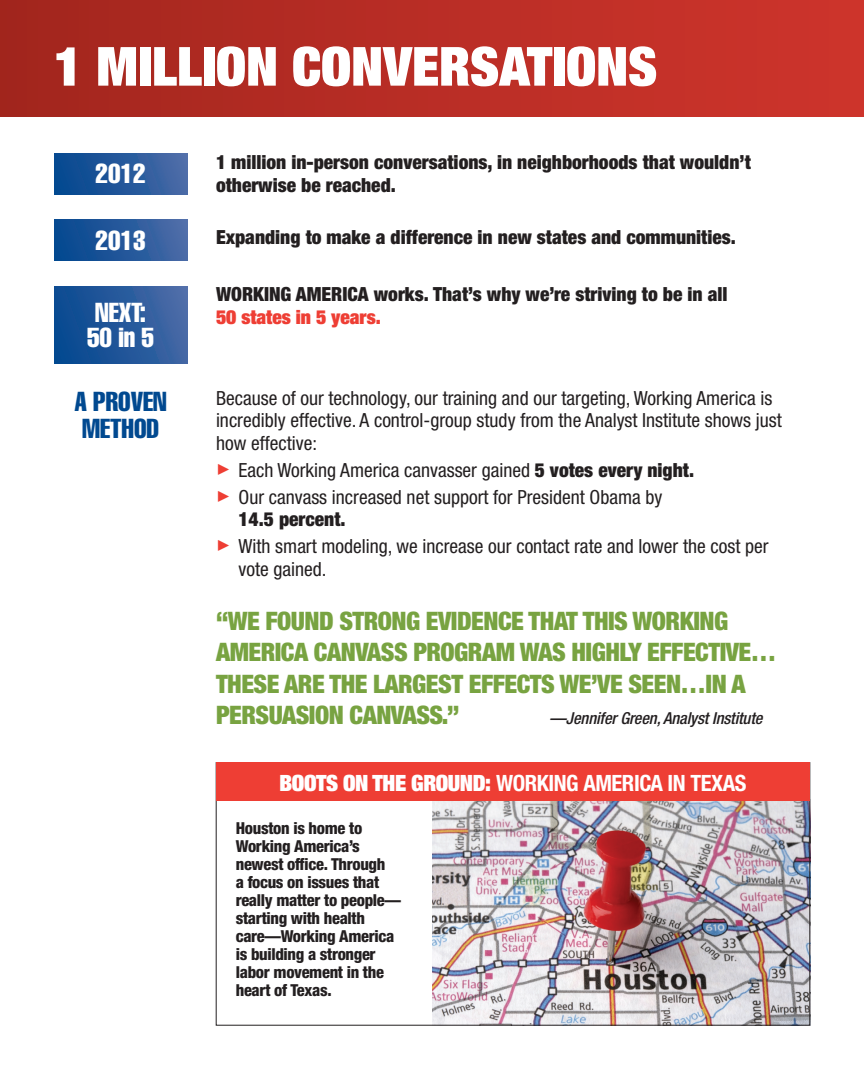
<style>
.page{position:relative;width:864px;height:1080px;background:#fff}
.page>*{position:absolute;margin:0;border:0;box-sizing:border-box;transform-origin:0 0}
.head{font:900 expanded 54px "Helvetica Neue";color:#fff}
.t1{font:27px "Helvetica LT Std Comp";color:#fff}
.t2{font:27px/27px "Helvetica LT Std Comp";color:#014990}
.new_pullout{font:900 condensed 25.5px/31.5px "Helvetica Neue";letter-spacing:-.02em;color:#78a341}
.head-2{font:700 condensed 22.5px "Helvetica Neue";letter-spacing:-.02em;color:#fff}
.Text{font:condensed 19.5px/22.5px "Helvetica Neue";color:#231f20}
.Head_2{font:900 condensed 19.5px/22.5px "Helvetica Neue";color:#231f20}
.Head_2-2{font:condensed 19.5px/22.5px "Helvetica Neue";color:#231f20}
.Text-2{font:900 condensed 19.5px/22.5px "Helvetica Neue";color:#231f20}
.pullout{font:800 condensed 16.5px/18px "Helvetica Neue";letter-spacing:-.02em;color:#231f20}
.new_pullout-2{font:italic 500 condensed 16.5px "Helvetica Neue";letter-spacing:-.01em;color:#231f20}
.s1{font-stretch:expanded;color:#ee3e34}
.s2{font-family:"Dingbests";font-stretch:normal;font-size:22.5px;color:#ee3e34}
.s3{font-weight:900}
.s4{font-weight:900;font-stretch:expanded}
</style>
<div class="page">
<div style="left:0;top:0;width:864px;height:117px;background:linear-gradient(to right,#a2261e,#cf352c)"></div>
<img style="left:432px;top:801px;width:376px;height:222px">
<div style="left:216px;top:762px;width:594px;height:39px;background:#ee3e34"></div>
<div style="left:54px;top:153px;width:133px;height:41px;background:linear-gradient(to right,#00468e,#4a6ba7)"></div>
<div style="left:54px;top:220px;width:133px;height:41px;background:linear-gradient(to right,#00468e,#4a6ba7)"></div>
<div style="left:54px;top:286px;width:133px;height:78px;background:linear-gradient(to right,#03478f,#4769a6)"></div>
<p class="head" style="left:54px;top:32px;width:605px">1 MILLION CONVERSATIONS</p>
<p class="t1" style="left:96px;top:157px;width:52px">2012</p>
<p class="t1" style="left:96px;top:223px;width:52px">2013</p>
<p class="t1" style="left:95px;top:295px;width:52px">NEXT:</p>
<p class="t1" style="left:87px;top:321px;width:69px">50 in 5</p>
<p class="t2" style="left:74px;top:388px;width:94px">A PROVEN<br>METHOD</p>
<p class="Head_2" style="left:216px;top:151px;width:537px">1 million in-person conversations, in neighborhoods that wouldn’t otherwise be reached.</p>
<p class="Head_2" style="left:216px;top:226px;width:521px">Expanding to make a difference in new states and communities.</p>
<p class="Text-2" style="left:216px;top:283px;width:513px">WORKING AMERICA works. That’s why we’re striving to be in all<br><span class="s1">50 states in 5 years.</span></p>
<p class="Text" style="left:216px;top:386px;width:567px">Because of our technology, our training and our targeting, Working America is incredibly effective. A control-group study from the Analyst Institute shows just how effective:</p>
<p class="Text" style="left:216px;top:458px;width:480px"><span class="s2">&gt;</span> Each Working America canvasser gained <span class="s3">5 votes every night.</span></p>
<p class="Text" style="left:238px;top:485px;width:425px;text-indent:-22px"><span class="s2">&gt;</span> Our canvass increased net support for President Obama by<br><span class="s3">14.5 percent.</span></p>
<p class="Head_2-2" style="left:238px;top:535px;width:532px;text-indent:-22px"><span class="s2">&gt;</span> With smart modeling, we increase our contact rate and lower the cost per vote gained.</p>
<p class="new_pullout" style="left:216px;top:604px;width:562px">“WE FOUND STRONG EVIDENCE THAT THIS WORKING AMERICA CANVASS PROGRAM WAS HIGHLY EFFECTIVE… THESE ARE THE LARGEST EFFECTS WE’VE SEEN…IN A PERSUASION CANVASS.”</p>
<p class="new_pullout-2" style="left:550px;top:708px;width:214px">—Jennifer Green, Analyst Institute</p>
<p class="head-2" style="left:280px;top:769px;width:468px"><span class="s4">BOOTS ON THE GROUND:</span> WORKING AMERICA IN TEXAS</p>
<p class="pullout" style="left:236px;top:818px;width:167px">Houston is home to<br>Working America’s newest office. Through<br>a focus on issues that really matter to people— starting with health care—Working America is building a stronger labor movement in the heart of Texas.</p>
</div>
